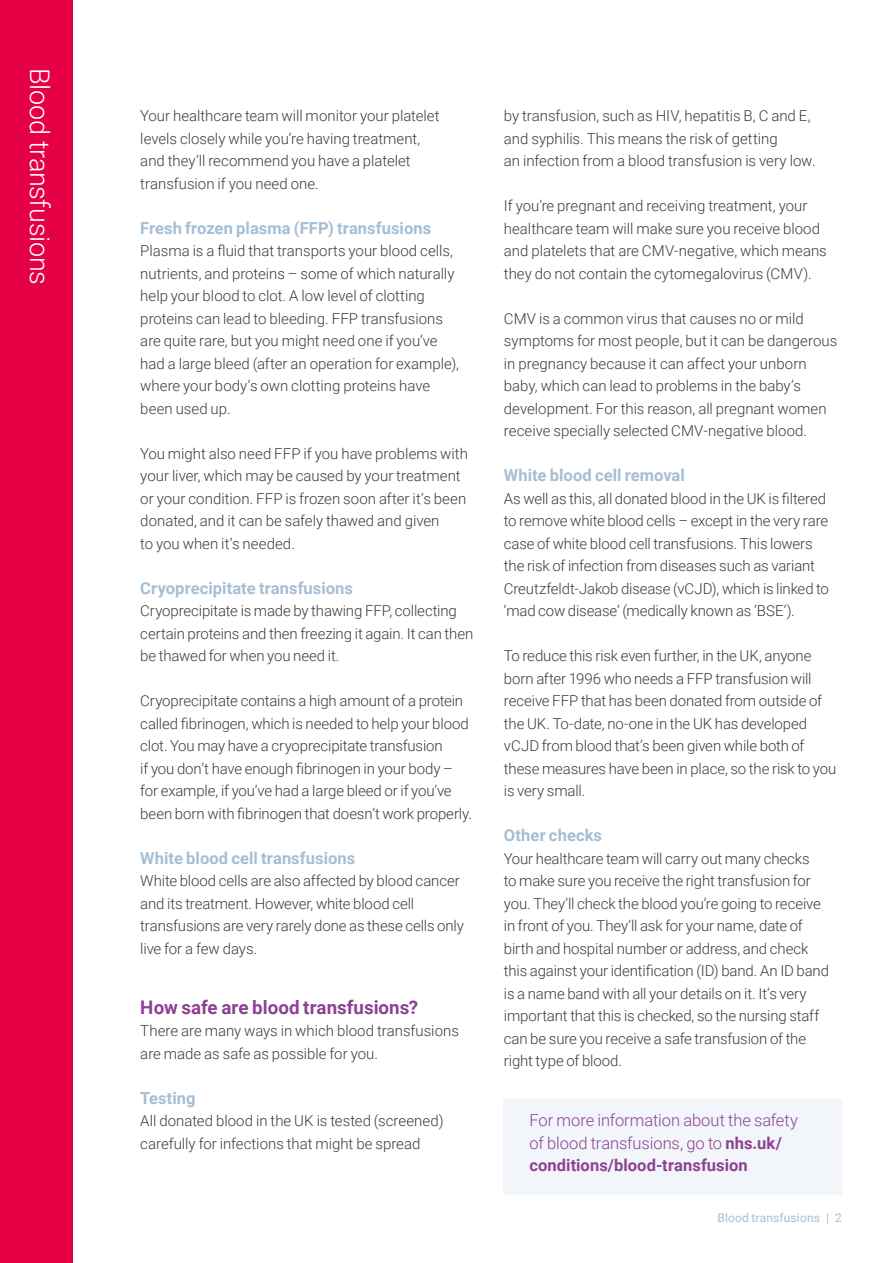
<style>
.page{position:relative;width:893px;height:1263px;background:#fff}
.page>*{position:absolute;margin:0;border:0;box-sizing:border-box;transform-origin:0 0}
.t1{font:300 27px "Roboto";letter-spacing:-.01em;color:#fff}
.t2{font:700 18.75px "Roboto";color:#8c4292}
.t3{font:700 16.5px "Roboto";letter-spacing:.005em;color:#a4bed5}
.t4{font:300 16.5px/22.5px "Roboto";letter-spacing:-.005em;color:#8c4292}
.t5{font:300 15px/22.5px "Roboto";letter-spacing:-.005em;color:#3c3c3b}
.t6{font:12px "Roboto";letter-spacing:.015em;color:#a4bed5}
.s1{font-weight:700}
</style>
<div class="page">
<div style="left:0;top:0;width:72px;height:1263px;background:#e50046"></div>
<div style="left:504px;top:1099px;width:338px;height:96px;background:#f2f5f9"></div>
<h1 class="t1" style="left:59px;top:68px;width:218px;rotate:90deg">Blood transfusions</h1>
<p class="t5" style="left:140px;top:104px;width:301px">Your healthcare team will monitor your platelet levels closely while you’re having treatment, and they’ll recommend you have a platelet transfusion if you need one.</p>
<p class="t3" style="left:140px;top:216px;width:292px">Fresh frozen plasma (FFP) transfusions</p>
<p class="t5" style="left:140px;top:239px;width:320px">Plasma is a fluid that transports your blood cells, nutrients, and proteins – some of which naturally help your blood to clot. A low level of clotting proteins can lead to bleeding. FFP transfusions are quite rare, but you might need one if you’ve had a large bleed (after an operation for example), where your body’s own clotting proteins have been used up.</p>
<p class="t5" style="left:140px;top:442px;width:329px">You might also need FFP if you have problems with your liver, which may be caused by your treatment or your condition. FFP is frozen soon after it’s been donated, and it can be safely thawed and given<br>to you when it’s needed.</p>
<p class="t3" style="left:140px;top:576px;width:214px">Cryoprecipitate transfusions</p>
<p class="t5" style="left:140px;top:599px;width:334px">Cryoprecipitate is made by thawing FFP, collecting certain proteins and then freezing it again. It can then be thawed for when you need it.</p>
<p class="t5" style="left:140px;top:689px;width:333px">Cryoprecipitate contains a high amount of a protein called fibrinogen, which is needed to help your blood clot. You may have a cryoprecipitate transfusion<br>if you don’t have enough fibrinogen in your body – for example, if you’ve had a large bleed or if you’ve been born with fibrinogen that doesn’t work properly.</p>
<p class="t3" style="left:140px;top:846px;width:216px">White blood cell transfusions</p>
<p class="t5" style="left:140px;top:869px;width:325px">White blood cells are also affected by blood cancer and its treatment. However, white blood cell transfusions are very rarely done as these cells only live for a few days.</p>
<h2 class="t2" style="left:140px;top:994px;width:279px">How safe are blood transfusions?</h2>
<p class="t5" style="left:140px;top:1019px;width:320px">There are many ways in which blood transfusions are made as safe as possible for you.</p>
<p class="t3" style="left:140px;top:1086px;width:57px">Testing</p>
<p class="t5" style="left:140px;top:1109px;width:305px">All donated blood in the UK is tested (screened) carefully for infections that might be spread</p>
<p class="t5" style="left:504px;top:104px;width:313px">by transfusion, such as HIV, hepatitis B, C and E, and syphilis. This means the risk of getting<br>an infection from a blood transfusion is very low.</p>
<p class="t5" style="left:504px;top:194px;width:324px">If you’re pregnant and receiving treatment, your healthcare team will make sure you receive blood and platelets that are CMV-negative, which means they do not contain the cytomegalovirus (CMV).</p>
<p class="t5" style="left:504px;top:307px;width:335px">CMV is a common virus that causes no or mild symptoms for most people, but it can be dangerous in pregnancy because it can affect your unborn baby, which can lead to problems in the baby’s development. For this reason, all pregnant women receive specially selected CMV-negative blood.</p>
<p class="t3" style="left:504px;top:464px;width:182px">White blood cell removal</p>
<p class="t5" style="left:504px;top:487px;width:327px">As well as this, all donated blood in the UK is filtered to remove white blood cells – except in the very rare case of white blood cell transfusions. This lowers the risk of infection from diseases such as variant Creutzfeldt-Jakob disease (vCJD), which is linked to ‘mad cow disease’ (medically known as ‘BSE’).</p>
<p class="t5" style="left:504px;top:644px;width:334px">To reduce this risk even further, in the UK, anyone born after 1996 who needs a FFP transfusion will receive FFP that has been donated from outside of the UK. To-date, no-one in the UK has developed vCJD from blood that’s been given while both of these measures have been in place, so the risk to you is very small.</p>
<p class="t3" style="left:504px;top:824px;width:100px">Other checks</p>
<p class="t5" style="left:504px;top:847px;width:327px">Your healthcare team will carry out many checks<br>to make sure you receive the right transfusion for you. They’ll check the blood you’re going to receive in front of you. They’ll ask for your name, date of birth and hospital number or address, and check this against your identification (ID) band. An ID band is a name band with all your details on it. It’s very important that this is checked, so the nursing staff can be sure you receive a safe transfusion of the right type of blood.</p>
<p class="t4" style="left:529px;top:1109px;width:270px">For more information about the safety of blood transfusions, go to <span class="s1">nhs.uk/ conditions/blood-transfusion</span></p>
<p class="t6" style="left:717px;top:1209px;width:126px">Blood transfusions | 2</p>
</div>
